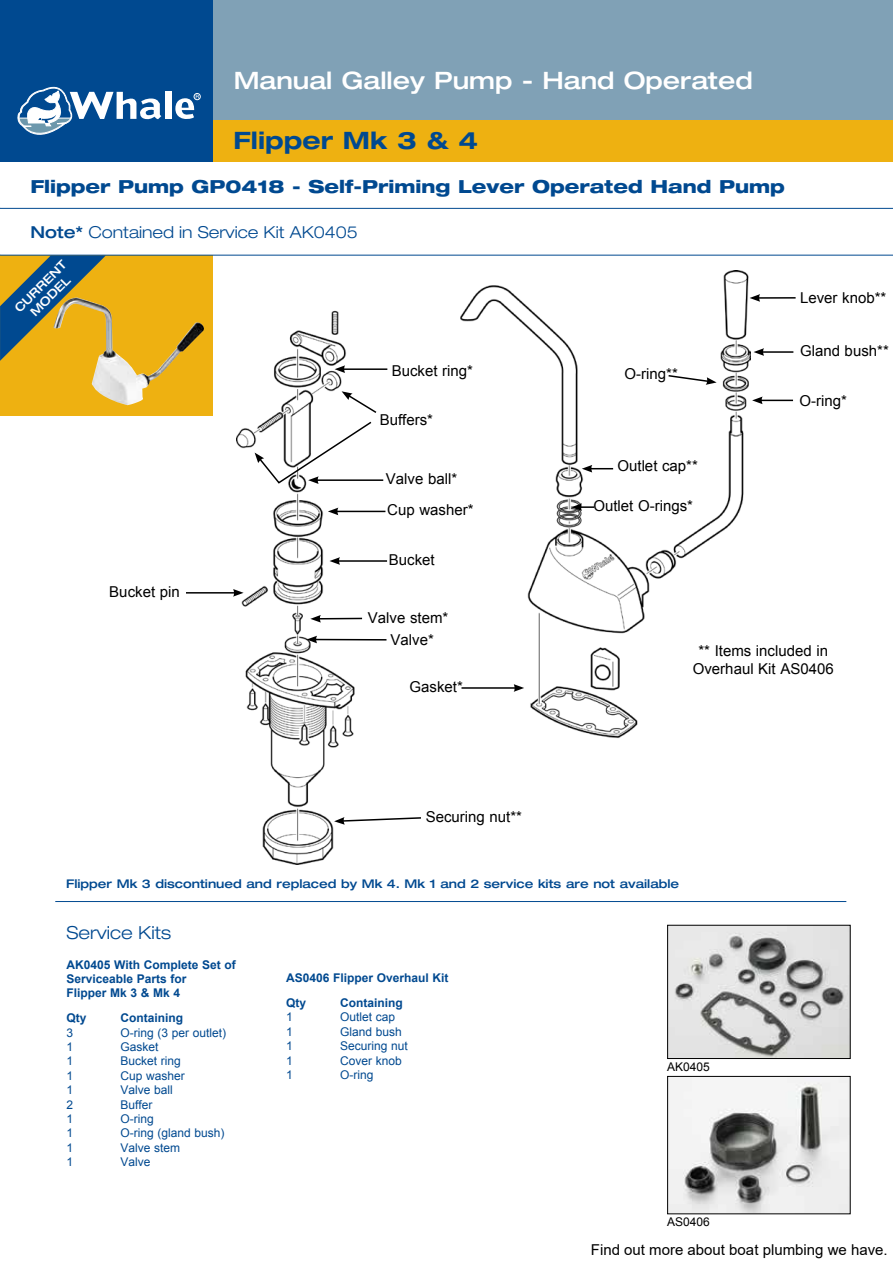
<style>
.page{position:relative;width:893px;height:1263px;background:#fff}
.page>*{position:absolute;margin:0;border:0;box-sizing:border-box;transform-origin:0 0}
.t1{font:500 expanded 24px "Helvetica Neue";color:#fff}
.t2{font:700 expanded 24px "Helvetica Neue";color:#004990}
.t3{font:800 expanded 18px "Helvetica Neue";color:#004990}
.t4{font:300 expanded 18px "Helvetica Neue";color:#004990}
.t5{font:300 expanded 16.5px "Helvetica Neue";color:#004990}
.t6{font:15px/31.2px "Arial";color:#000;text-align:center}
.t7{font:15px "Arial";color:#000}
.t8{font:12px "Arial";color:#004990}
.t9{font:700 12px/14.4px "Arial";color:#004990}
.t10{font:500 expanded 12px "Helvetica Neue";color:#004990}
.t11{font:12px "Arial";color:#000}
.t12{font:500 expanded 12px/13.5px "Helvetica Neue";color:#fff;text-align:center}
.s1{font-weight:500}
</style>
<div class="page">
<hr style="left:55px;top:901px;width:791px;height:1px;background:#004990">
<div style="left:0;top:255px;width:213px;height:161px;background:#eeb111"></div>
<img style="left:236px;top:270px;width:515px;height:594px">
<div style="left:213px;top:119px;width:680px;height:43px;background:#eeb111"></div>
<div style="left:213px;top:0;width:680px;height:119px;background:#80a1b6"></div>
<div style="left:0;top:0;width:213px;height:162px;background:#004990"></div>
<div style="left:165px;top:92px;width:7px;height:27px;background:#fff"></div>
<svg style="left:18px;top:87px;width:143px;height:48px"></svg>
<svg style="left:175px;top:95px;width:23px;height:24px"></svg>
<div style="left:194px;top:93px;width:6px;height:7px;border:1px solid #fff;border-radius:50%"></div>
<hr style="left:343px;top:368px;width:44px;height:2px;background:#000">
<svg style="left:335px;top:365px;width:10px;height:8px"></svg>
<svg style="left:342px;top:391px;width:36px;height:23px"></svg>
<hr style="left:316px;top:479px;width:67px;height:2px;background:#000">
<hr style="left:336px;top:511px;width:49px;height:1px;background:#000">
<svg style="left:328px;top:508px;width:10px;height:7px"></svg>
<hr style="left:319px;top:618px;width:43px;height:1px;background:#000">
<svg style="left:310px;top:615px;width:11px;height:8px"></svg>
<hr style="left:315px;top:639px;width:71px;height:1px;background:#000">
<svg style="left:307px;top:636px;width:10px;height:7px"></svg>
<hr style="left:461px;top:687px;width:55px;height:2px;background:#000">
<svg style="left:514px;top:684px;width:10px;height:8px"></svg>
<svg style="left:334px;top:816px;width:89px;height:9px"></svg>
<svg style="left:582px;top:465px;width:31px;height:7px"></svg>
<svg style="left:571px;top:503px;width:23px;height:8px"></svg>
<svg style="left:667px;top:374px;width:50px;height:11px"></svg>
<hr style="left:762px;top:351px;width:31px;height:2px;background:#000">
<svg style="left:753px;top:348px;width:11px;height:8px"></svg>
<hr style="left:758px;top:297px;width:38px;height:2px;background:#000">
<svg style="left:750px;top:294px;width:10px;height:8px"></svg>
<img style="left:669px;top:927px;width:179px;height:130px">
<div style="left:667px;top:925px;width:183px;height:134px;border:1px solid #000"></div>
<img style="left:669px;top:1078px;width:179px;height:134px">
<div style="left:667px;top:1076px;width:183px;height:138px;border:1px solid #000"></div>
<hr style="left:760px;top:400px;width:33px;height:1px;background:#000">
<svg style="left:752px;top:397px;width:11px;height:7px"></svg>
<img style="left:91px;top:307px;width:113px;height:98px">
<svg style="left:255px;top:420px;width:118px;height:65px"></svg>
<hr style="left:338px;top:560px;width:49px;height:2px;background:#000">
<svg style="left:329px;top:557px;width:11px;height:8px"></svg>
<hr style="left:186px;top:592px;width:49px;height:2px;background:#000">
<svg style="left:233px;top:589px;width:11px;height:8px"></svg>
<hr style="left:0;top:208px;width:893px;height:1px;background:#004990">
<hr style="left:0;top:255px;width:893px;height:1px;background:#004990">
<svg style="left:0;top:255px;width:106px;height:106px"></svg>
<h1 class="t1" style="left:234px;top:66px;width:520px">Manual Galley Pump - Hand Operated</h1>
<h1 class="t2" style="left:234px;top:126px;width:246px">Flipper Mk 3 &amp; 4</h1>
<p class="t3" style="left:30px;top:175px;width:756px">Flipper Pump GP0418 - Self-Priming Lever Operated Hand Pump</p>
<p class="t5" style="left:30px;top:222px;width:329px"><span class="s1">Note*</span> Contained in Service Kit AK0405</p>
<p class="t12" style="left:12px;top:305px;width:69px;rotate:-45deg">CURRENT<br>MODEL</p>
<p class="t6" style="left:109px;top:576px;width:72px">Bucket pin</p>
<p class="t6" style="left:392px;top:355px;width:83px">Bucket ring*</p>
<p class="t6" style="left:380px;top:404px;width:55px">Buffers*</p>
<p class="t6" style="left:386px;top:463px;width:89px;text-align:left">Valve ball*<br>Cup washer*</p>
<p class="t6" style="left:389px;top:544px;width:47px">Bucket</p>
<p class="t6" style="left:624px;top:358px;width:55px">O-ring**</p>
<p class="t6" style="left:617px;top:450px;width:82px">Outlet cap**</p>
<p class="t6" style="left:593px;top:490px;width:101px">Outlet O-rings*</p>
<p class="t6" style="left:800px;top:283px;width:88px">Lever knob**</p>
<p class="t6" style="left:800px;top:335px;width:90px">Gland bush**</p>
<p class="t6" style="left:799px;top:385px;width:49px">O-ring*</p>
<p class="t6" style="left:368px;top:607px;width:82px;line-height:21.9px">Valve stem*<br>Valve*</p>
<p class="t6" style="left:410px;top:671px;width:55px">Gasket*</p>
<p class="t6" style="left:693px;top:642px;width:142px;line-height:18px">** Items included in<br>Overhaul Kit AS0406</p>
<p class="t6" style="left:426px;top:801px;width:98px">Securing nut**</p>
<p class="t10" style="left:66px;top:876px;width:615px">Flipper Mk 3 discontinued and replaced by Mk 4. Mk 1 and 2 service kits are not available</p>
<p class="t4" style="left:66px;top:922px;width:106px">Service Kits</p>
<p class="t9" style="left:66px;top:957px;width:171px">AK0405 With Complete Set of<br>Serviceable Parts for<br>Flipper Mk 3 &amp; Mk 4</p>
<p class="t9" style="left:66px;top:1011px;width:22px">Qty</p>
<p class="t9" style="left:120px;top:1011px;width:64px">Containing</p>
<p class="t8" style="left:66px;top:1024px;width:8px">3</p>
<p class="t8" style="left:120px;top:1024px;width:107px">O-ring (3 per outlet)</p>
<p class="t8" style="left:66px;top:1039px;width:8px">1</p>
<p class="t8" style="left:120px;top:1039px;width:40px">Gasket</p>
<p class="t8" style="left:66px;top:1053px;width:8px">1</p>
<p class="t8" style="left:120px;top:1053px;width:62px">Bucket ring</p>
<p class="t8" style="left:66px;top:1068px;width:8px">1</p>
<p class="t8" style="left:120px;top:1068px;width:66px">Cup washer</p>
<p class="t8" style="left:66px;top:1082px;width:8px">1</p>
<p class="t8" style="left:120px;top:1082px;width:54px">Valve ball</p>
<p class="t8" style="left:66px;top:1096px;width:8px">2</p>
<p class="t8" style="left:120px;top:1096px;width:34px">Buffer</p>
<p class="t8" style="left:66px;top:1111px;width:8px">1</p>
<p class="t8" style="left:120px;top:1111px;width:35px">O-ring</p>
<p class="t8" style="left:66px;top:1125px;width:8px">1</p>
<p class="t8" style="left:120px;top:1125px;width:106px">O-ring (gland bush)</p>
<p class="t8" style="left:66px;top:1140px;width:8px">1</p>
<p class="t8" style="left:120px;top:1140px;width:61px">Valve stem</p>
<p class="t8" style="left:66px;top:1154px;width:8px">1</p>
<p class="t8" style="left:120px;top:1154px;width:32px">Valve</p>
<p class="t9" style="left:286px;top:966px;width:164px;line-height:24.9px">AS0406 Flipper Overhaul Kit<br>Qty</p>
<p class="t9" style="left:340px;top:996px;width:64px">Containing</p>
<p class="t8" style="left:286px;top:1009px;width:8px">1</p>
<p class="t8" style="left:340px;top:1009px;width:57px">Outlet cap</p>
<p class="t8" style="left:286px;top:1024px;width:8px">1</p>
<p class="t8" style="left:340px;top:1024px;width:63px">Gland bush</p>
<p class="t8" style="left:286px;top:1038px;width:8px">1</p>
<p class="t8" style="left:340px;top:1038px;width:69px">Securing nut</p>
<p class="t8" style="left:286px;top:1052px;width:8px">1</p>
<p class="t8" style="left:340px;top:1052px;width:63px">Cover knob</p>
<p class="t8" style="left:286px;top:1067px;width:8px">1</p>
<p class="t8" style="left:340px;top:1067px;width:35px">O-ring</p>
<p class="t11" style="left:667px;top:1059px;width:44px">AK0405</p>
<p class="t11" style="left:667px;top:1214px;width:44px">AS0406</p>
<p class="t7" style="left:591px;top:1239px;width:298px">Find out more about boat plumbing we have.</p>
</div>
